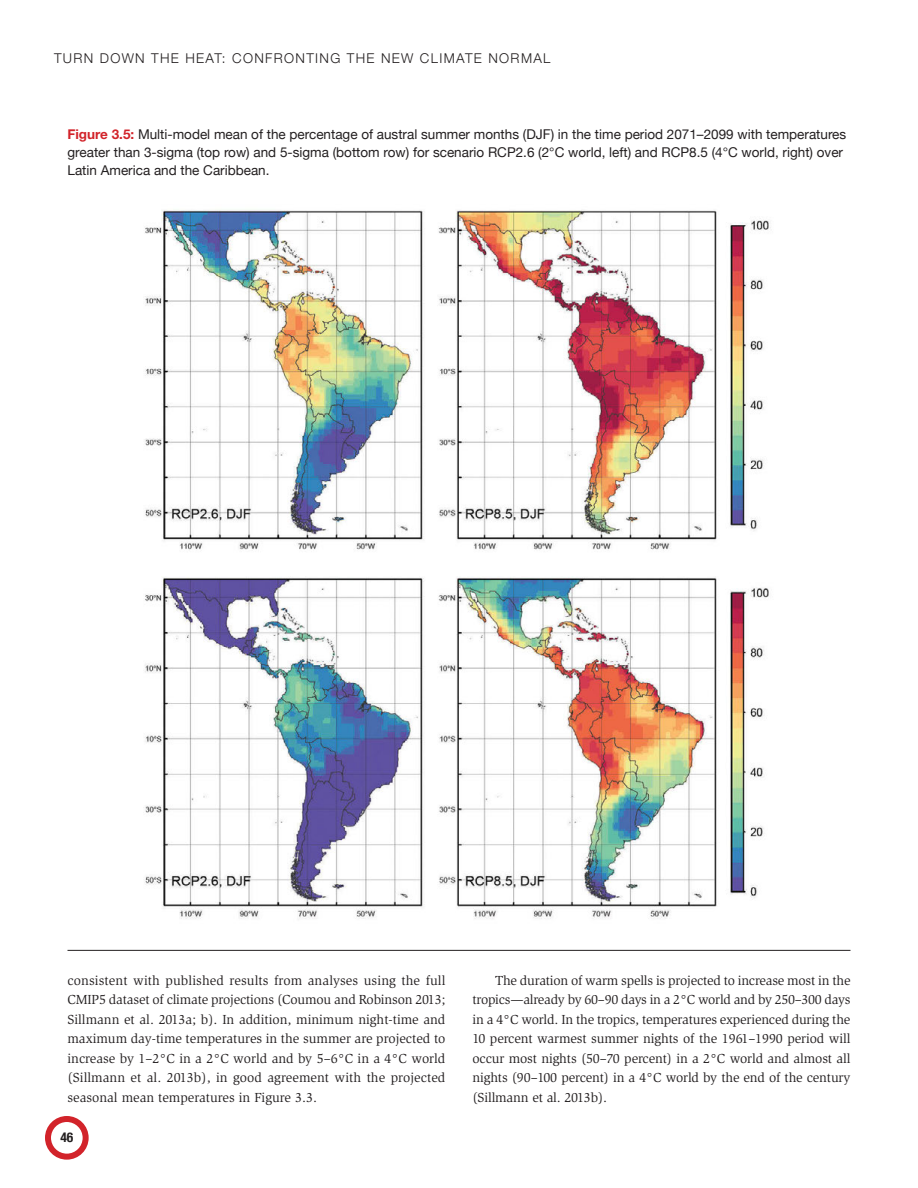
<style>
.page{position:relative;width:918px;height:1188px;background:#fff}
.page>*{position:absolute;margin:0;border:0;box-sizing:border-box;transform-origin:0 0}
.t1{font:13.5px/19.5px "Slimbach";letter-spacing:-.01em;color:#231f20;text-align:justify}
.t2{font:13.5px/18px "Helvetica Neue";color:#231f20}
.t3{font:300 13.5px "Helvetica Neue";letter-spacing:.1em;color:#231f20}
.t4{font:700 condensed 13.5px "Helvetica Neue";color:#231f20}
.s1{font-weight:700;color:#d2232a}
</style>
<div class="page">
<div style="left:45px;top:1116px;width:44px;height:44px;border:6px solid #d2232a;border-radius:50%"></div>
<hr style="left:68px;top:950px;width:782px;height:1px;background:#231f20">
<img style="left:145px;top:210px;width:626px;height:709px">
<p class="t3" style="left:54px;top:50px;width:498px">TURN DOWN THE HEAT: CONFRONTING THE NEW CLIMATE NORMAL</p>
<p class="t2" style="left:68px;top:125px;width:780px"><span class="s1">Figure 3.5:</span> Multi-model mean of the percentage of austral summer months (DJF) in the time period 2071–2099 with temperatures greater than 3-sigma (top row) and 5-sigma (bottom row) for scenario RCP2.6 (2°C world, left) and RCP8.5 (4°C world, right) over<br>Latin America and the Caribbean.</p>
<p class="t1" style="left:68px;top:972px;width:380px">consistent with published results from analyses using the full CMIP5 dataset of climate projections (Coumou and Robinson 2013; Sillmann et al. 2013a; b). In addition, minimum night-time and maximum day-time temperatures in the summer are projected to increase by 1–2°C in a 2°C world and by 5–6°C in a 4°C world (Sillmann et al. 2013b), in good agreement with the projected seasonal mean temperatures in Figure 3.3.</p>
<p class="t1" style="left:472px;top:971px;width:380px;text-indent:23px">The duration of warm spells is projected to increase most in the tropics—already by 60–90 days in a 2°C world and by 250–300 days in a 4°C world. In the tropics, temperatures experienced during the 10 percent warmest summer nights of the 1961–1990 period will occur most nights (50–70 percent) in a 2°C world and almost all nights (90–100 percent) in a 4°C world by the end of the century (Sillmann et al. 2013b).</p>
<p class="t4" style="left:60px;top:1129px;width:14px">46</p>
</div>
